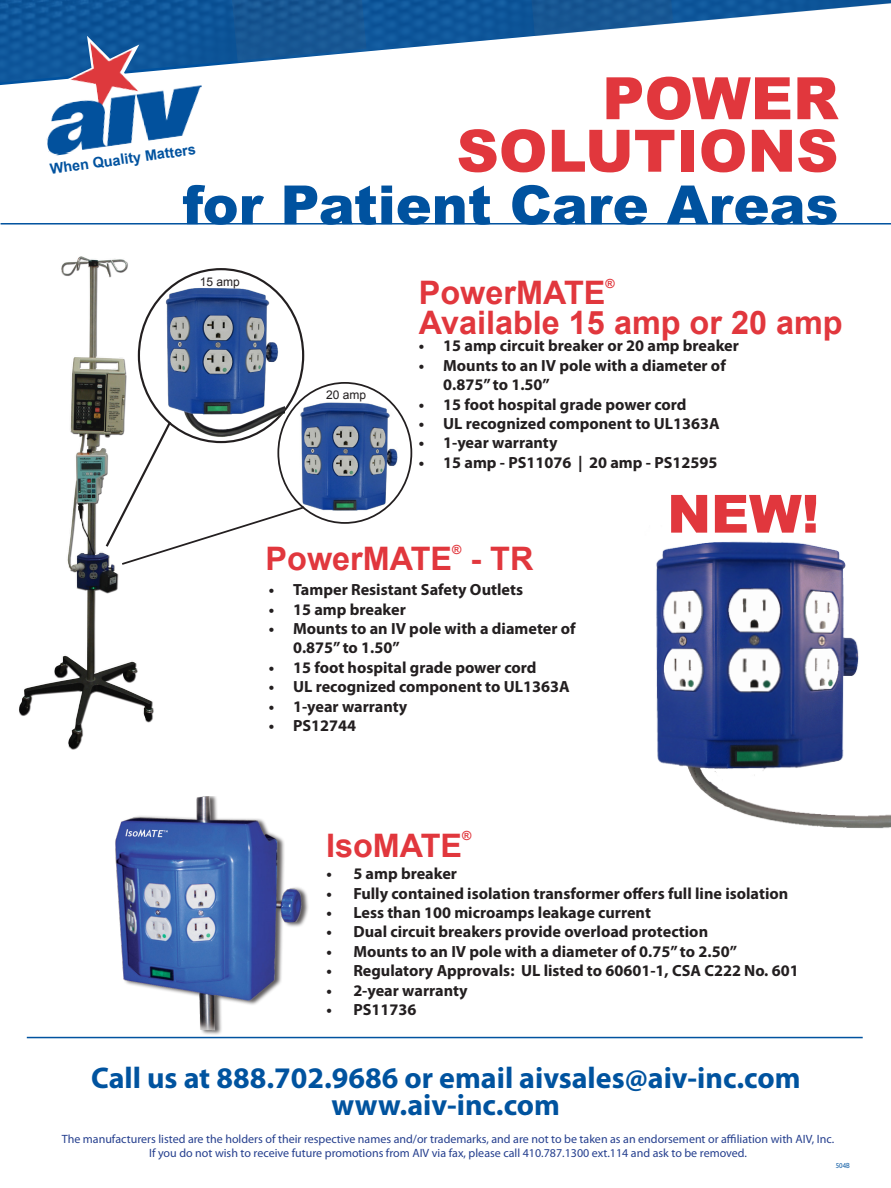
<style>
.page{position:relative;width:891px;height:1188px;background:#fff}
.page>*{position:absolute;margin:0;border:0;box-sizing:border-box;transform-origin:0 0}
.t1{font:900 58.5px/52.5px "Arial";color:#e1373d;text-align:right}
.t2{font:900 54px "Arial";color:#00529f}
.t3{font:900 52.65px "Arial";color:#e1373d}
.t4{font:700 32.4px "Arial";color:#e1373d}
.t5{font:700 30px "Myriad Pro";color:#00539f}
.t6{font:700 16.2px/19.5px "Myriad Pro";color:#231f20}
.t7{font:700 14.4px "Arial";color:#00529f}
.t8{font:700 12.6px "Arial";color:#e1373d}
.t9{font:12px "Myriad Pro";color:#253f8e}
.t10{font:12px "Arial";color:#231f20}
.t11{font:7.5px "Myriad Pro";color:#00539f;scale:.9 1}
</style>
<div class="page">
<img style="left:0;top:0;width:240px;height:83px">
<img style="left:232px;top:0;width:302px;height:63px">
<img style="left:531px;top:0;width:360px;height:36px">
<svg style="left:208px;top:36px;width:15px;height:47px"></svg>
<img style="left:34px;top:28px;width:174px;height:128px">
<hr style="left:1px;top:223px;width:890px;height:2px;background:#00529f">
<img style="left:19px;top:256px;width:135px;height:494px">
<img style="left:164px;top:287px;width:121px;height:132px">
<img style="left:656px;top:541px;width:235px;height:288px">
<hr style="left:27px;top:1037px;width:836px;height:1px;background:#00539f">
<img style="left:108px;top:797px;width:203px;height:242px">
<svg style="left:104px;top:419px;width:196px;height:147px"></svg>
<img style="left:300px;top:402px;width:98px;height:111px">
<p class="t1" style="left:457px;top:70px;width:383px">POWER<br>SOLUTIONS</p>
<p class="t2" style="left:183px;top:166px;width:657px">for Patient Care Areas</p>
<p class="t7" style="left:49px;top:160px;width:149px;rotate:-8deg">When Quality Matters</p>
<p class="t10" style="left:200px;top:274px;width:42px">15 amp</p>
<p class="t10" style="left:326px;top:387px;width:42px">20 amp</p>
<p class="t4" style="left:419px;top:271px;width:188px">PowerMATE</p>
<p class="t8" style="left:606px;top:275px;width:11px">®</p>
<p class="t4" style="left:419px;top:301px;width:425px">Available 15 amp or 20 amp</p>
<p class="t6" style="left:419px;top:336px;width:322px">• 15 amp circuit breaker or 20 amp breaker</p>
<p class="t6" style="left:443px;top:355px;width:284px;text-indent:-24px">• Mounts to an IV pole with a diameter of<br>0.875” to 1.50”</p>
<p class="t6" style="left:419px;top:394px;width:269px">• 15 foot hospital grade power cord</p>
<p class="t6" style="left:419px;top:413px;width:302px">• UL recognized component to UL1363A</p>
<p class="t6" style="left:419px;top:433px;width:140px">• 1-year warranty</p>
<p class="t6" style="left:419px;top:452px;width:300px">• 15 amp - PS11076 | 20 amp - PS12595</p>
<p class="t3" style="left:667px;top:476px;width:154px">NEW!</p>
<p class="t4" style="left:266px;top:537px;width:188px">PowerMATE</p>
<p class="t8" style="left:452px;top:541px;width:11px">®</p>
<p class="t4" style="left:471px;top:537px;width:64px">- TR</p>
<p class="t6" style="left:269px;top:579px;width:256px">• Tamper Resistant Safety Outlets</p>
<p class="t6" style="left:269px;top:599px;width:139px">• 15 amp breaker</p>
<p class="t6" style="left:293px;top:618px;width:284px;text-indent:-24px">• Mounts to an IV pole with a diameter of<br>0.875” to 1.50”</p>
<p class="t6" style="left:269px;top:657px;width:269px">• 15 foot hospital grade power cord</p>
<p class="t6" style="left:269px;top:677px;width:302px">• UL recognized component to UL1363A</p>
<p class="t6" style="left:269px;top:696px;width:140px">• 1-year warranty</p>
<p class="t6" style="left:269px;top:715px;width:89px">• PS12744</p>
<p class="t4" style="left:326px;top:824px;width:138px">IsoMATE</p>
<p class="t8" style="left:462px;top:828px;width:11px">®</p>
<p class="t6" style="left:326px;top:863px;width:132px">• 5 amp breaker</p>
<p class="t6" style="left:326px;top:883px;width:463px">• Fully contained isolation transformer offers full line isolation</p>
<p class="t6" style="left:326px;top:902px;width:326px">• Less than 100 microamps leakage current</p>
<p class="t6" style="left:326px;top:922px;width:383px">• Dual circuit breakers provide overload protection</p>
<p class="t6" style="left:326px;top:941px;width:412px">• Mounts to an IV pole with a diameter of 0.75” to 2.50”</p>
<p class="t6" style="left:326px;top:961px;width:474px">• Regulatory Approvals: UL listed to 60601-1, CSA C222 No. 601</p>
<p class="t6" style="left:326px;top:980px;width:143px">• 2-year warranty</p>
<p class="t6" style="left:326px;top:999px;width:92px">• PS11736</p>
<p class="t5" style="left:91px;top:1058px;width:711px">Call us at 888.702.9686 or email aivsales@aiv-inc.com</p>
<p class="t5" style="left:332px;top:1085px;width:230px">www.aiv-inc.com</p>
<p class="t9" style="left:62px;top:1132px;width:774px">The manufacturers listed are the holders of their respective names and/or trademarks, and are not to be taken as an endorsement or affiliation with AIV, Inc.</p>
<p class="t9" style="left:149px;top:1146px;width:599px">If you do not wish to receive future promotions from AIV via fax, please call 410.787.1300 ext.114 and ask to be removed.</p>
<p class="t11" style="left:836px;top:1161px;width:17px">504B</p>
</div>
